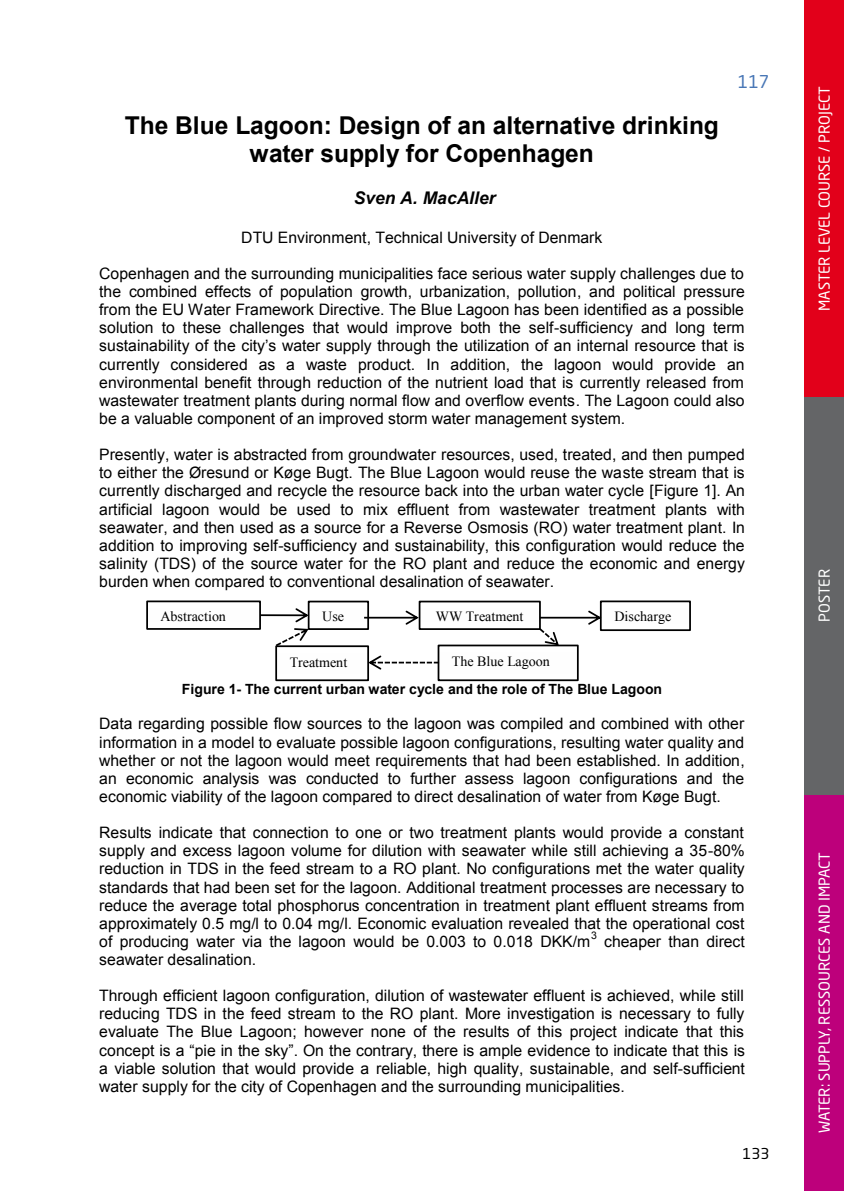
<style>
.page{position:relative;width:844px;height:1191px;background:#fff}
.page>*{position:absolute;margin:0;border:0;box-sizing:border-box;transform-origin:0 0}
.t1{font:700 24.5px/28.3px "Arial";letter-spacing:-.005em;color:#000;text-align:center}
.t2{font:italic 700 17.5px "Arial";color:#000}
.t3{font:17.5px "Neo Sans Std";color:#4977b6}
.t4{font:15.75px/18.2px "Arial";letter-spacing:.005em;color:#000;text-align:justify}
.t5{font:14.88px "Neo Sans Std";letter-spacing:-.02em;color:#fff}
.t6{font:14.88px "Neo Sans Std";color:#000}
.t7{font:700 14px "Arial";color:#000}
.t8{font:14px "Times New Roman";color:#000}
.t9{font:10.5px "Arial";color:#000}
.s1{font-style:inherit}
</style>
<div class="page">
<div style="left:146px;top:600px;width:115px;height:30px;border:2px solid #000"></div>
<img style="left:148px;top:608px;width:111px;height:14px">
<div style="left:308px;top:600px;width:61px;height:30px;border:2px solid #000"></div>
<img style="left:309px;top:609px;width:58px;height:13px">
<div style="left:418px;top:600px;width:122px;height:30px;border:2px solid #000"></div>
<img style="left:420px;top:609px;width:119px;height:13px">
<div style="left:599px;top:600px;width:91px;height:31px;border:2px solid #000"></div>
<img style="left:601px;top:608px;width:88px;height:15px">
<div style="left:275px;top:645px;width:94px;height:36px;border:2px solid #000"></div>
<img style="left:277px;top:653px;width:90px;height:20px">
<div style="left:437px;top:644px;width:141px;height:37px;border:2px solid #000"></div>
<img style="left:439px;top:652px;width:137px;height:21px">
<svg style="left:260px;top:608px;width:48px;height:14px"></svg>
<svg style="left:364px;top:610px;width:54px;height:15px"></svg>
<svg style="left:539px;top:610px;width:62px;height:35px"></svg>
<svg style="left:368px;top:655px;width:71px;height:14px"></svg>
<svg style="left:276px;top:628px;width:32px;height:18px"></svg>
<div style="left:804px;top:794px;width:39px;height:397px;background:#bd007b"></div>
<div style="left:804px;top:397px;width:39px;height:397px;background:#646567"></div>
<div style="left:804px;top:0;width:39px;height:397px;background:#e2001a"></div>
<p class="t3" style="left:737px;top:71px;width:33px">117</p>
<h1 class="t1" style="left:125px;top:112px;width:595px">The Blue Lagoon: Design of an alternative drinking water supply for Copenhagen</h1>
<p class="t2" style="left:354px;top:186px;width:143px">Sven A. MacAller</p>
<p class="t4" style="left:241px;top:228px;width:362px">DTU Environment, Technical University of Denmark</p>
<p class="t4" style="left:99px;top:264px;width:647px">Copenhagen and the surrounding municipalities face serious water supply challenges due to the combined effects of population growth, urbanization, pollution, and political pressure from the EU Water Framework Directive. The Blue Lagoon has been identified as a possible solution to these challenges that would improve both the self-sufficiency and long term sustainability of the <span class="s1">city’s</span> water supply through the utilization of an internal resource that is currently considered as a waste product. In addition, the lagoon would provide an environmental benefit through reduction of the nutrient load that is currently released from wastewater treatment plants during normal flow and overflow events. The Lagoon could also be a valuable component of an improved storm water management system.</p>
<p class="t4" style="left:99px;top:445px;width:647px">Presently, water is abstracted from groundwater resources, used, treated, and then pumped to either the Øresund or Køge Bugt. The Blue Lagoon would reuse the waste stream that is currently discharged and recycle the resource back into the urban water cycle [Figure 1]. An artificial lagoon would be used to mix effluent from wastewater treatment plants with seawater, and then used as a source for a Reverse Osmosis (RO) water treatment plant. In addition to improving self-sufficiency and sustainability, this configuration would reduce the salinity (TDS) of the source water for the RO plant and reduce the economic and energy burden when compared to conventional desalination of seawater.</p>
<p class="t8" style="left:160px;top:607px;width:67px">Abstraction</p>
<p class="t8" style="left:322px;top:607px;width:23px">Use</p>
<p class="t8" style="left:436px;top:607px;width:89px">WW Treatment</p>
<p class="t8" style="left:614px;top:607px;width:58px">Discharge</p>
<p class="t8" style="left:289px;top:652px;width:59px">Treatment</p>
<p class="t8" style="left:452px;top:652px;width:99px">The Blue Lagoon</p>
<p class="t7" style="left:182px;top:679px;width:481px">Figure 1- The current urban water cycle and the role of The Blue Lagoon</p>
<p class="t4" style="left:99px;top:715px;width:647px">Data regarding possible flow sources to the lagoon was compiled and combined with other information in a model to evaluate possible lagoon configurations, resulting water quality and whether or not the lagoon would meet requirements that had been established. In addition, an economic analysis was conducted to further assess lagoon configurations and the economic viability of the lagoon compared to direct desalination of water from Køge Bugt.</p>
<p class="t4" style="left:99px;top:823px;width:647px">Results indicate that connection to one or two treatment plants would provide a constant supply and excess lagoon volume for dilution with seawater while still achieving a 35-80% reduction in TDS in the feed stream to a RO plant. No configurations met the water quality standards that had been set for the lagoon. Additional treatment processes are necessary to reduce the average total phosphorus concentration in treatment plant effluent streams from approximately 0.5 mg/l to 0.04 mg/l. Economic evaluation revealed that the operational cost of producing water via the lagoon would be 0.003 to 0.018 DKK/m</p>
<p class="t9" style="left:591px;top:928px;width:7px">3</p>
<p class="t4" style="left:604px;top:932px;width:142px">cheaper than direct</p>
<p class="t4" style="left:99px;top:950px;width:158px">seawater desalination.</p>
<p class="t4" style="left:99px;top:986px;width:647px">Through efficient lagoon configuration, dilution of wastewater effluent is achieved, while still reducing TDS in the feed stream to the RO plant. More investigation is necessary to fully evaluate The Blue Lagoon; however none of the results of this project indicate that this concept is a <span class="s1">“pie in the sky”</span>. On the contrary, there is ample evidence to indicate that this is a viable solution that would provide a reliable, high quality, sustainable, and self-sufficient water supply for the city of Copenhagen and the surrounding municipalities.</p>
<p class="t6" style="left:742px;top:1144px;width:28px">133</p>
<p class="t5" style="left:815px;top:311px;width:225px;rotate:-90deg">Master Level Course / Project</p>
<p class="t5" style="left:815px;top:622px;width:52px;rotate:-90deg">poster</p>
<p class="t5" style="left:815px;top:1133px;width:281px;rotate:-90deg">Water: supply, ressources and impact</p>
</div>
